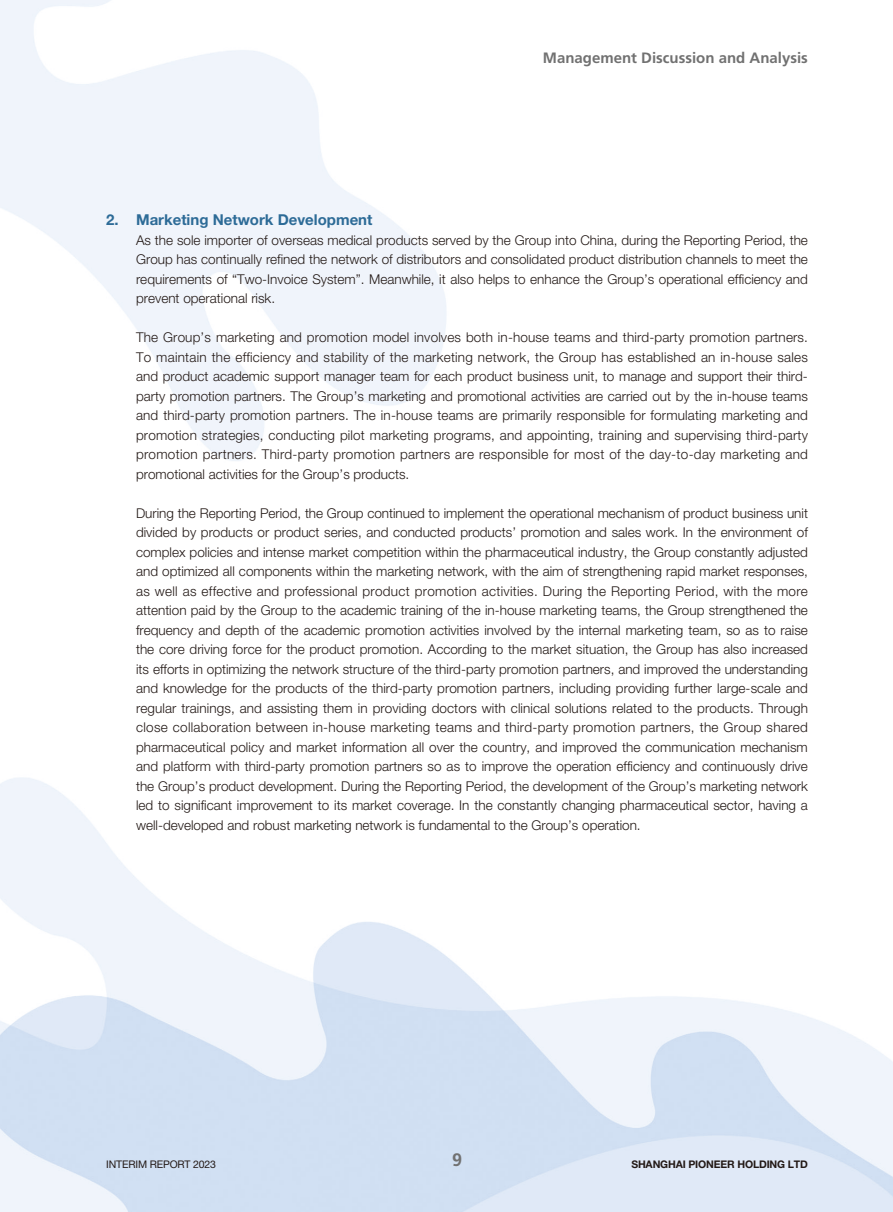
<style>
.page{position:relative;width:893px;height:1212px;background:#fff}
.page>*{position:absolute;margin:0;border:0;box-sizing:border-box;transform-origin:0 0}
.t1{font:700 18px "Frutiger LT Std";color:#717171}
.t2{font:700 15px "Frutiger LT Std";color:#717171}
.t3{font:700 15px "Helvetica Neue LT Std";color:#2d6b97}
.t4{font:300 13.5px/19.5px "Helvetica Neue LT Std";color:#231916;text-align:justify}
.t5{font:700 10.5px "Helvetica Neue LT Std";letter-spacing:-.015em;color:#231916}
.t6{font:10.5px "Helvetica Neue LT Std";letter-spacing:-.015em;color:#231916}
</style>
<div class="page">
<p class="t2" style="left:543px;top:51px;width:267px">Management Discussion and Analysis</p>
<p class="t3" style="left:106px;top:214px;width:268px">2. Marketing Network Development</p>
<p class="t4" style="left:136px;top:232px;width:673px">As the sole importer of overseas medical products served by the Group into China, during the Reporting Period, the Group has continually refined the network of distributors and consolidated product distribution channels to meet the requirements of “Two-Invoice System”. Meanwhile, it also helps to enhance the Group’s operational efficiency and prevent operational risk.</p>
<p class="t4" style="left:136px;top:329px;width:673px">The Group’s marketing and promotion model involves both in-house teams and third-party promotion partners.<br>To maintain the efficiency and stability of the marketing network, the Group has established an in-house sales and product academic support manager team for each product business unit, to manage and support their third&shy;party promotion partners. The Group’s marketing and promotional activities are carried out by the in-house teams and third-party promotion partners. The in-house teams are primarily responsible for formulating marketing and promotion strategies, conducting pilot marketing programs, and appointing, training and supervising third-party promotion partners. Third-party promotion partners are responsible for most of the day-to-day marketing and promotional activities for the Group’s products.</p>
<p class="t4" style="left:136px;top:505px;width:673px">During the Reporting Period, the Group continued to implement the operational mechanism of product business unit divided by products or product series, and conducted products’ promotion and sales work. In the environment of complex policies and intense market competition within the pharmaceutical industry, the Group constantly adjusted and optimized all components within the marketing network, with the aim of strengthening rapid market responses, as well as effective and professional product promotion activities. During the Reporting Period, with the more attention paid by the Group to the academic training of the in-house marketing teams, the Group strengthened the frequency and depth of the academic promotion activities involved by the internal marketing team, so as to raise the core driving force for the product promotion. According to the market situation, the Group has also increased its efforts in optimizing the network structure of the third-party promotion partners, and improved the understanding and knowledge for the products of the third-party promotion partners, including providing further large-scale and regular trainings, and assisting them in providing doctors with clinical solutions related to the products. Through close collaboration between in-house marketing teams and third-party promotion partners, the Group shared pharmaceutical policy and market information all over the country, and improved the communication mechanism and platform with third-party promotion partners so as to improve the operation efficiency and continuously drive the Group’s product development. During the Reporting Period, the development of the Group’s marketing network led to significant improvement to its market coverage. In the constantly changing pharmaceutical sector, having a well-developed and robust marketing network is fundamental to the Group’s operation.</p>
<p class="t6" style="left:106px;top:1160px;width:111px">INTERIM REPORT 2023</p>
<h1 class="t1" style="left:452px;top:1151px;width:12px">9</h1>
<p class="t5" style="left:631px;top:1160px;width:178px">SHANGHAI PIONEER HOLDING LTD</p>
</div>
